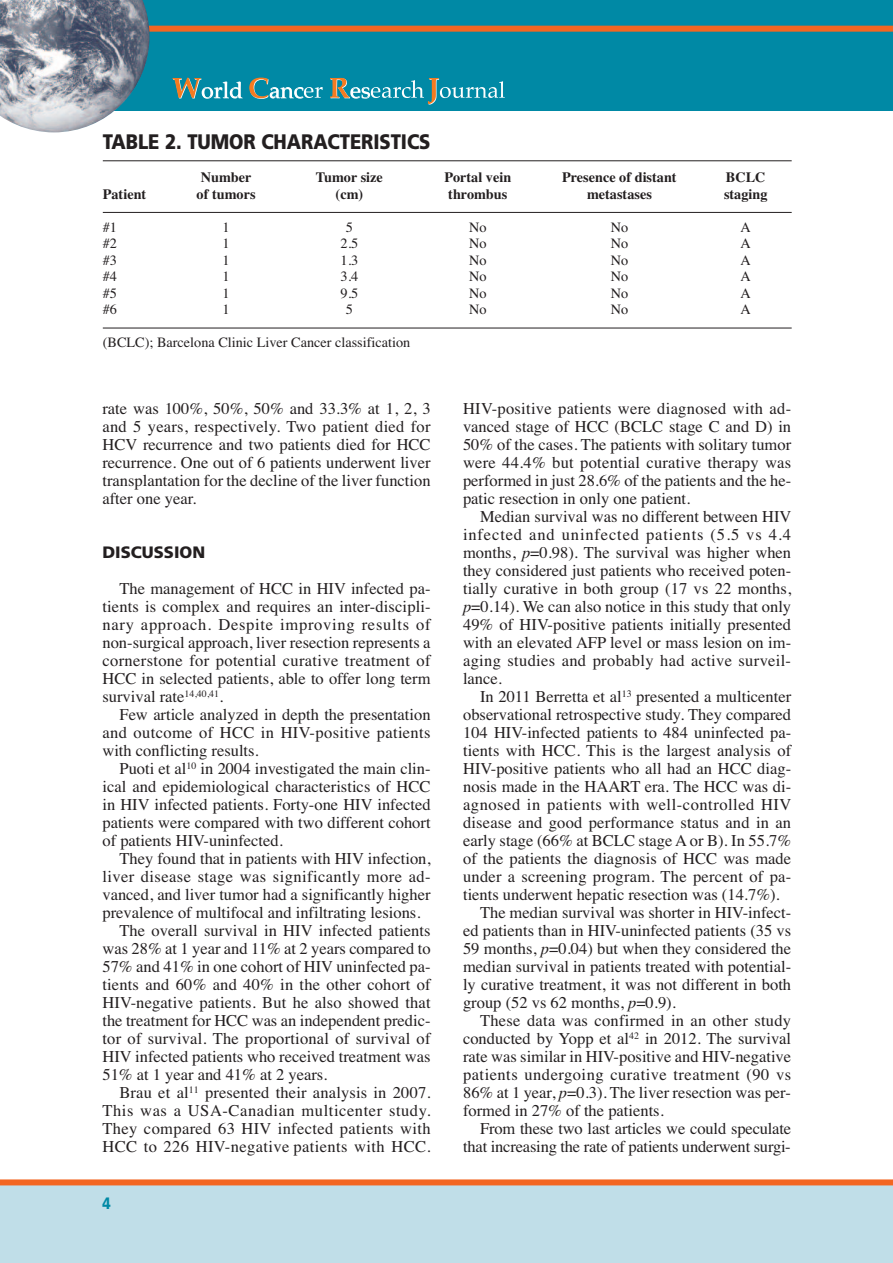
<style>
.page{position:relative;width:893px;height:1263px;background:#fff}
.page>*{position:absolute;margin:0;border:0;box-sizing:border-box;transform-origin:0 0}
.t1{font:900 21px "Frutiger";letter-spacing:-.005em;color:#231f20;scale:.88 1}
.t2{font:16.5px/18px "Times";color:#231f20;text-align:justify}
.t3{font:16.5px "Times";letter-spacing:.03em;color:#231f20}
.t4{font:16.5px "Times";letter-spacing:.025em;color:#231f20}
.t5{font:16.5px "Times";letter-spacing:.035em;color:#231f20}
.t6{font:16.5px "Times";letter-spacing:.02em;color:#231f20}
.t7{font:900 16.5px "Frutiger";color:#231f20}
.t8{font:900 16.5px "Frutiger";color:#0089a5;scale:.82 1}
.t9{font:14.25px "Times";color:#231f20}
.t10{font:700 14.25px "Times";color:#231f20}
.s1{font-style:italic}
</style>
<div class="page">
<div style="left:0;top:1180px;width:893px;height:83px;background:#c0dee8"></div>
<div style="left:0;top:0;width:893px;height:111px;background:#0089a5"></div>
<svg style="left:173px;top:78px;width:70px;height:21px"></svg>
<svg style="left:249px;top:78px;width:74px;height:21px"></svg>
<svg style="left:330px;top:78px;width:175px;height:27px"></svg>
<div style="left:0;top:26px;width:893px;height:6px;background:#f36621"></div>
<div style="left:0;top:1179px;width:893px;height:6px;background:#f36621"></div>
<img style="left:0;top:0;width:150px;height:132px">
<hr style="left:103px;top:160px;width:689px;height:1px;background:#231f20">
<hr style="left:103px;top:212px;width:689px;height:1px;background:#231f20">
<hr style="left:103px;top:328px;width:689px;height:1px;background:#231f20">
<p class="t1" style="left:103px;top:133px;width:374px">TABLE 2. TUMOR CHARACTERISTICS</p>
<p class="t10" style="left:201px;top:169px;width:52px">Number</p>
<p class="t10" style="left:316px;top:169px;width:68px">Tumor size</p>
<p class="t10" style="left:444px;top:169px;width:68px">Portal vein</p>
<p class="t10" style="left:562px;top:169px;width:116px">Presence of distant</p>
<p class="t10" style="left:726px;top:169px;width:41px">BCLC</p>
<p class="t10" style="left:103px;top:185px;width:45px">Patient</p>
<p class="t10" style="left:197px;top:185px;width:60px">of tumors</p>
<p class="t10" style="left:336px;top:185px;width:29px">(cm)</p>
<p class="t10" style="left:448px;top:185px;width:61px">thrombus</p>
<p class="t10" style="left:587px;top:185px;width:66px">metastases</p>
<p class="t10" style="left:724px;top:185px;width:45px">staging</p>
<p class="t9" style="left:103px;top:218px;width:16px">#1</p>
<p class="t9" style="left:223px;top:218px;width:9px">1</p>
<p class="t9" style="left:346px;top:218px;width:9px">5</p>
<p class="t9" style="left:469px;top:218px;width:19px">No</p>
<p class="t9" style="left:611px;top:218px;width:19px">No</p>
<p class="t9" style="left:741px;top:218px;width:12px">A</p>
<p class="t9" style="left:103px;top:235px;width:16px">#2</p>
<p class="t9" style="left:223px;top:235px;width:9px">1</p>
<p class="t9" style="left:341px;top:235px;width:19px">2.5</p>
<p class="t9" style="left:469px;top:235px;width:19px">No</p>
<p class="t9" style="left:611px;top:235px;width:19px">No</p>
<p class="t9" style="left:741px;top:235px;width:12px">A</p>
<p class="t9" style="left:103px;top:251px;width:16px">#3</p>
<p class="t9" style="left:223px;top:251px;width:9px">1</p>
<p class="t9" style="left:341px;top:251px;width:19px">1.3</p>
<p class="t9" style="left:469px;top:251px;width:19px">No</p>
<p class="t9" style="left:611px;top:251px;width:19px">No</p>
<p class="t9" style="left:741px;top:251px;width:12px">A</p>
<p class="t9" style="left:103px;top:268px;width:16px">#4</p>
<p class="t9" style="left:223px;top:268px;width:9px">1</p>
<p class="t9" style="left:341px;top:268px;width:19px">3.4</p>
<p class="t9" style="left:469px;top:268px;width:19px">No</p>
<p class="t9" style="left:611px;top:268px;width:19px">No</p>
<p class="t9" style="left:741px;top:268px;width:12px">A</p>
<p class="t9" style="left:103px;top:284px;width:16px">#5</p>
<p class="t9" style="left:223px;top:284px;width:9px">1</p>
<p class="t9" style="left:341px;top:284px;width:19px">9.5</p>
<p class="t9" style="left:469px;top:284px;width:19px">No</p>
<p class="t9" style="left:611px;top:284px;width:19px">No</p>
<p class="t9" style="left:741px;top:284px;width:12px">A</p>
<p class="t9" style="left:103px;top:301px;width:16px">#6</p>
<p class="t9" style="left:223px;top:301px;width:9px">1</p>
<p class="t9" style="left:346px;top:301px;width:9px">5</p>
<p class="t9" style="left:469px;top:301px;width:19px">No</p>
<p class="t9" style="left:611px;top:301px;width:19px">No</p>
<p class="t9" style="left:741px;top:301px;width:12px">A</p>
<p class="t9" style="left:103px;top:334px;width:309px">(BCLC); Barcelona Clinic Liver Cancer classification</p>
<p class="t2" style="left:102px;top:399px;width:330px">rate was 100%, 50%, 50% and 33.3% at 1, 2, 3 and 5 years, respectively. Two patient died for HCV recurrence and two patients died for HCC recurrence. One out of 6 patients underwent liver transplantation for the decline of the liver function after one year.</p>
<p class="t7" style="left:102px;top:546px;width:104px">DISCUSSION</p>
<p class="t2" style="left:102px;top:579px;width:330px;text-indent:17px">The management of HCC in HIV infected pa&shy;tients is complex and requires an inter-discipli&shy;nary approach. Despite improving results of non-surgical approach, liver resection represents a cornerstone for potential curative treatment of HCC in selected patients, able to offer long term survival rate<sup>14,40,41</sup>.</p>
<p class="t2" style="left:102px;top:705px;width:330px;text-indent:17px">Few article analyzed in depth the presentation and outcome of HCC in HIV-positive patients with conflicting results.</p>
<p class="t2" style="left:102px;top:759px;width:330px;text-indent:17px">Puoti et al<sup>10</sup> in 2004 investigated the main clin&shy;ical and epidemiological characteristics of HCC in HIV infected patients. Forty-one HIV infected patients were compared with two different cohort of patients HIV-uninfected.</p>
<p class="t2" style="left:119px;top:849px;width:313px">They found that in patients with HIV infection,</p>
<p class="t4" style="left:102px;top:867px;width:330px">liver disease stage was significantly more ad-</p>
<p class="t2" style="left:102px;top:885px;width:330px">vanced, and liver tumor had a significantly higher</p>
<p class="t2" style="left:102px;top:903px;width:319px">prevalence of multifocal and infiltrating lesions.</p>
<p class="t2" style="left:119px;top:921px;width:313px">The overall survival in HIV infected patients</p>
<p class="t2" style="left:102px;top:939px;width:330px">was 28% at 1 year and 11% at 2 years compared to</p>
<p class="t2" style="left:102px;top:957px;width:330px">57% and 41% in one cohort of HIV uninfected pa-</p>
<p class="t2" style="left:102px;top:975px;width:330px">tients and 60% and 40% in the other cohort of</p>
<p class="t2" style="left:102px;top:993px;width:330px">HIV-negative patients. But he also showed that</p>
<p class="t2" style="left:102px;top:1011px;width:330px">the treatment for HCC was an independent predic-</p>
<p class="t2" style="left:102px;top:1029px;width:330px">tor of survival. The proportional of survival of</p>
<p class="t2" style="left:102px;top:1047px;width:330px">HIV infected patients who received treatment was</p>
<p class="t2" style="left:102px;top:1065px;width:226px">51% at 1 year and 41% at 2 years.</p>
<p class="t2" style="left:119px;top:1083px;width:313px">Brau et al<sup>11</sup> presented their analysis in 2007.</p>
<p class="t5" style="left:102px;top:1101px;width:330px">This was a USA-Canadian multicenter study.</p>
<p class="t6" style="left:102px;top:1119px;width:330px">They compared 63 HIV infected patients with</p>
<p class="t4" style="left:102px;top:1137px;width:330px">HCC to 226 HIV-negative patients with HCC.</p>
<p class="t8" style="left:102px;top:1197px;width:12px">4</p>
<p class="t2" style="left:463px;top:399px;width:330px">HIV-positive patients were diagnosed with ad&shy;vanced stage of HCC (BCLC stage C and D) in 50% of the cases. The patients with solitary tumor were 44.4% but potential curative therapy was performed in just 28.6% of the patients and the he&shy;patic resection in only one patient.</p>
<p class="t2" style="left:463px;top:507px;width:330px;text-indent:17px">Median survival was no different between HIV infected and uninfected patients (5.5 vs 4.4 months, <span class="s1">p</span>=0.98). The survival was higher when they considered just patients who received poten&shy;tially curative in both group (17 vs 22 months, <span class="s1">p</span>=0.14). We can also notice in this study that only 49% of HIV-positive patients initially presented with an elevated AFP level or mass lesion on im&shy;aging studies and probably had active surveil&shy;lance.</p>
<p class="t2" style="left:480px;top:687px;width:313px">In 2011 Berretta et al<sup>13</sup> presented a multicenter</p>
<p class="t2" style="left:463px;top:705px;width:330px">observational retrospective study. They compared</p>
<p class="t2" style="left:463px;top:723px;width:330px">104 HIV-infected patients to 484 uninfected pa-</p>
<p class="t2" style="left:463px;top:741px;width:330px">tients with HCC. This is the largest analysis of</p>
<p class="t2" style="left:463px;top:759px;width:330px">HIV-positive patients who all had an HCC diag-</p>
<p class="t2" style="left:463px;top:777px;width:330px">nosis made in the HAART era. The HCC was di-</p>
<p class="t3" style="left:463px;top:795px;width:330px">agnosed in patients with well-controlled HIV</p>
<p class="t2" style="left:463px;top:813px;width:330px">disease and good performance status and in an</p>
<p class="t2" style="left:463px;top:831px;width:330px">early stage (66% at BCLC stage A or B). In 55.7%</p>
<p class="t2" style="left:463px;top:849px;width:330px">of the patients the diagnosis of HCC was made</p>
<p class="t2" style="left:463px;top:867px;width:330px">under a screening program. The percent of pa-</p>
<p class="t2" style="left:463px;top:885px;width:318px">tients underwent hepatic resection was (14.7%).</p>
<p class="t2" style="left:480px;top:903px;width:313px">The median survival was shorter in HIV-infect-</p>
<p class="t2" style="left:463px;top:921px;width:330px">ed patients than in HIV-uninfected patients (35 vs</p>
<p class="t2" style="left:463px;top:939px;width:330px">59 months, <span class="s1">p</span>=0.04) but when they considered the</p>
<p class="t2" style="left:463px;top:957px;width:330px">median survival in patients treated with potential-</p>
<p class="t2" style="left:463px;top:975px;width:330px">ly curative treatment, it was not different in both</p>
<p class="t2" style="left:463px;top:993px;width:214px">group (52 vs 62 months, <span class="s1">p</span>=0.9).</p>
<p class="t2" style="left:480px;top:1011px;width:313px">These data was confirmed in an other study</p>
<p class="t2" style="left:463px;top:1029px;width:330px">conducted by Yopp et al<sup>42</sup> in 2012. The survival</p>
<p class="t2" style="left:463px;top:1047px;width:330px">rate was similar in HIV-positive and HIV-negative</p>
<p class="t3" style="left:463px;top:1065px;width:330px">patients undergoing curative treatment (90 vs</p>
<p class="t2" style="left:463px;top:1083px;width:329px">86% at 1 year, <span class="s1">p</span>=0.3). The liver resection was per-</p>
<p class="t2" style="left:463px;top:1101px;width:202px">formed in 27% of the patients.</p>
<p class="t2" style="left:480px;top:1119px;width:313px">From these two last articles we could speculate</p>
<p class="t2" style="left:463px;top:1137px;width:329px">that increasing the rate of patients underwent surgi-</p>
</div>
